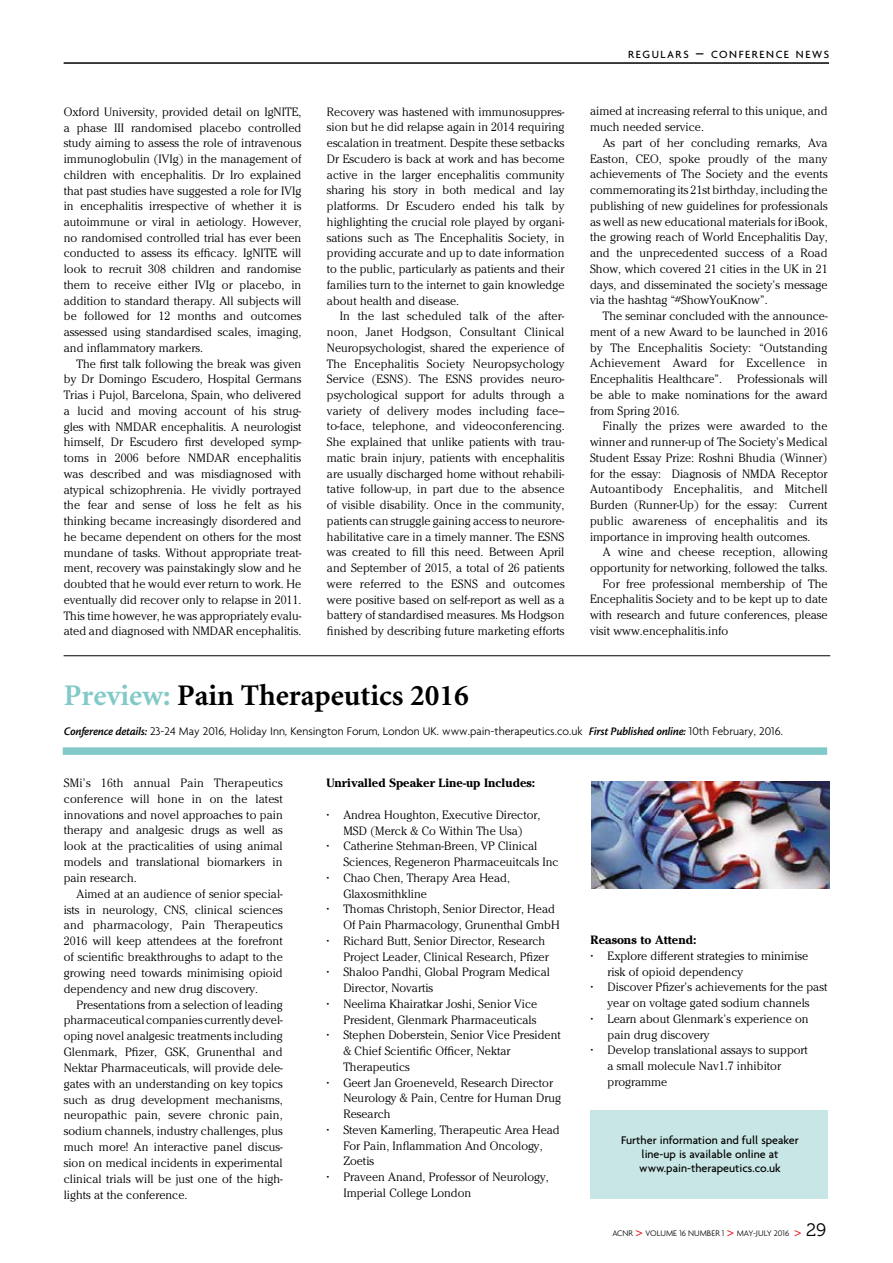
<style>
.page{position:relative;width:893px;height:1263px;background:#fff}
.page>*{position:absolute;margin:0;border:0;box-sizing:border-box;transform-origin:0 0}
.t1{font:700 30px "Minion";color:#000}
.t2{font:300 12px/15.8px "Cheltenham";color:#000}
.t3{font:300 12px "Agenda";color:#000}
.t4{font:500 12px/14.4px "Agenda";color:#000;text-align:center}
.t5{font:700 12px "Cheltenham";color:#000}
.t6{font:500 11.25px "Agenda";letter-spacing:.135em;color:#000}
.t7{font:300 8.7px "Agenda";color:#000}
.s1{font-size:15px}
.s2{color:#82cac9}
.s3{font-family:"Cronos";font-weight:600;font-style:italic}
.s4{font-family:"Museo 300";font-weight:400;font-size:13.5px;color:#e30613}
.s5{font-family:"Museo 300";font-weight:400;font-size:18px}
</style>
<div class="page">
<div style="left:590px;top:1110px;width:238px;height:89px;background:#c8e6e5"></div>
<hr style="left:64px;top:62px;width:765px;height:2px;background:#000">
<div style="left:63px;top:747px;width:764px;height:8px;background:#82cac9"></div>
<hr style="left:64px;top:655px;width:766px;height:1px;background:#000">
<img style="left:591px;top:782px;width:238px;height:106px">
<p class="t2" style="left:64px;top:104px;width:239px;text-align:justify">Oxford University, provided detail on IgNITE, a phase III randomised placebo controlled study aiming to assess the role of intravenous immunoglobulin (IVIg) in the management of children with encephalitis. Dr Iro explained that past studies have suggested a role for IVIg in encephalitis irrespective of whether it is autoimmune or viral in aetiology. However, no randomised controlled trial has ever been conducted to assess its efficacy. IgNITE will look to recruit 308 children and randomise them to receive either IVIg or placebo, in addition to standard therapy. All subjects will be followed for 12 months and outcomes assessed using standardised scales, imaging, and inflammatory markers.</p>
<p class="t2" style="left:64px;top:356px;width:239px;text-align:justify;text-indent:13px">The first talk following the break was given by Dr Domingo Escudero, Hospital Germans Trias i Pujol, Barcelona, Spain, who delivered a lucid and moving account of his strug&shy;gles with NMDAR encephalitis. A neurologist himself, Dr Escudero first developed symp&shy;toms in 2006 before NMDAR encephalitis was described and was misdiagnosed with atypical schizophrenia. He vividly portrayed the fear and sense of loss he felt as his thinking became increasingly disordered and he became dependent on others for the most mundane of tasks. Without appropriate treat&shy;ment, recovery was painstakingly slow and he doubted that he would ever return to work. He eventually did recover only to relapse in 2011.<br>This time however, he was appropriately evalu&shy;ated and diagnosed with NMDAR encephalitis.</p>
<p class="t2" style="left:327px;top:103px;width:239px;text-align:justify">Recovery was hastened with immunosuppres&shy;sion but he did relapse again in 2014 requiring escalation in treatment. Despite these setbacks Dr Escudero is back at work and has become active in the larger encephalitis community sharing his story in both medical and lay platforms. Dr Escudero ended his talk by highlighting the crucial role played by organi&shy;sations such as The Encephalitis Society, in providing accurate and up to date information to the public, particularly as patients and their families turn to the internet to gain knowledge about health and disease.</p>
<p class="t2" style="left:327px;top:308px;width:239px;text-align:justify;text-indent:13px">In the last scheduled talk of the after&shy;noon, Janet Hodgson, Consultant Clinical Neuropsychologist, shared the experience of The Encephalitis Society Neuropsychology Service (ESNS). The ESNS provides neuro&shy;psychological support for adults through a variety of delivery modes including face– to-face, telephone, and videoconferencing.<br>She explained that unlike patients with trau&shy;matic brain injury, patients with encephalitis are usually discharged home without rehabili&shy;tative follow-up, in part due to the absence of visible disability. Once in the community, patients can struggle gaining access to neurore&shy;habilitative care in a timely manner. The ESNS was created to fill this need. Between April and September of 2015, a total of 26 patients were referred to the ESNS and outcomes were positive based on self-report as well as a battery of standardised measures. Ms Hodgson finished by describing future marketing efforts</p>
<p class="t6" style="left:628px;top:48px;width:202px">REGULARS <span class="s1">–</span> CONFERENCE NEWS</p>
<p class="t2" style="left:590px;top:103px;width:239px">aimed at increasing referral to this unique, and much needed service.</p>
<p class="t2" style="left:590px;top:135px;width:239px;text-align:justify;text-indent:13px">As part of her concluding remarks, Ava Easton, CEO, spoke proudly of the many achievements of The Society and the events commemorating its 21st birthday, including the publishing of new guidelines for professionals as well as new educational materials for iBook, the growing reach of World Encephalitis Day, and the unprecedented success of a Road Show, which covered 21 cities in the UK in 21 days, and disseminated the society’s message via the hashtag “#ShowYouKnow”.</p>
<p class="t2" style="left:590px;top:308px;width:239px;text-align:justify;text-indent:13px">The seminar concluded with the announce&shy;ment of a new Award to be launched in 2016 by The Encephalitis Society: “Outstanding Achievement Award for Excellence in Encephalitis Healthcare”.</p>
<p class="t2" style="left:590px;top:371px;width:239px;text-align:justify;text-indent:147px">Professionals will be able to make nominations for the award from Spring 2016.</p>
<p class="t2" style="left:590px;top:418px;width:239px;text-align:justify;text-indent:13px">Finally the prizes were awarded to the winner and runner-up of The Society’s Medical Student Essay Prize: Roshni Bhudia (Winner) for the essay: Diagnosis of NMDA Receptor Autoantibody Encephalitis, and Mitchell Burden (Runner-Up) for the essay: Current public awareness of encephalitis and its importance in improving health outcomes.</p>
<p class="t2" style="left:603px;top:544px;width:226px">A wine and cheese reception, allowing</p>
<p class="t2" style="left:590px;top:560px;width:239px">opportunity for networking, followed the talks.</p>
<p class="t2" style="left:603px;top:576px;width:226px">For free professional membership of The</p>
<p class="t2" style="left:590px;top:591px;width:239px">Encephalitis Society and to be kept up to date</p>
<p class="t2" style="left:590px;top:607px;width:239px">with research and future conferences, please</p>
<p class="t2" style="left:590px;top:623px;width:140px">visit www.encephalitis.info</p>
<h1 class="t1" style="left:64px;top:680px;width:407px"><span class="s2">Preview:</span> Pain Therapeutics 2016</h1>
<p class="t3" style="left:64px;top:724px;width:721px"><span class="s3">Conference details:</span> 23-24 May 2016, Holiday Inn, Kensington Forum, London UK. www.pain-therapeutics.co.uk <span class="s3">First Published online:</span> 10th February, 2016.</p>
<p class="t2" style="left:64px;top:775px;width:221px;text-align:justify">SMi’s 16th annual Pain Therapeutics conference will hone in on the latest innovations and novel approaches to pain therapy and analgesic drugs as well as look at the practicalities of using animal models and translational biomarkers in pain research.</p>
<p class="t2" style="left:64px;top:885px;width:221px;text-align:justify;text-indent:13px">Aimed at an audience of senior special&shy;ists in neurology, CNS, clinical sciences and pharmacology, Pain Therapeutics 2016 will keep attendees at the forefront of scientific breakthroughs to adapt to the growing need towards minimising opioid dependency and new drug discovery.</p>
<p class="t2" style="left:64px;top:996px;width:220px;text-align:justify;text-indent:13px">Presentations from a selection of leading pharmaceutical companies currently devel&shy;oping novel analgesic treatments including Glenmark, Pfizer, GSK, Grunenthal and Nektar Pharmaceuticals, will provide dele&shy;gates with an understanding on key topics such as drug development mechanisms, neuropathic pain, severe chronic pain, sodium channels, industry challenges, plus much more! An interactive panel discus&shy;sion on medical incidents in experimental clinical trials will be just one of the high&shy;lights at the conference.</p>
<p class="t5" style="left:326px;top:776px;width:210px">Unrivalled Speaker Line-up Includes:</p>
<p class="t2" style="left:326px;top:807px;width:216px;text-align:center">• Andrea Houghton, Executive Director,<br>MSD (Merck &amp; Co Within The Usa)</p>
<p class="t2" style="left:343px;top:838px;width:217px;text-indent:-17px">• Catherine Stehman-Breen, VP Clinical<br>Sciences, Regeneron Pharmaceuitcals Inc</p>
<p class="t2" style="left:343px;top:870px;width:168px;text-indent:-17px">• Chao Chen, Therapy Area Head,<br>Glaxosmithkline</p>
<p class="t2" style="left:343px;top:901px;width:218px;text-indent:-17px">• Thomas Christoph, Senior Director, Head<br>Of Pain Pharmacology, Grunenthal GmbH</p>
<p class="t2" style="left:326px;top:933px;width:224px;text-align:right">• Richard Butt, Senior Director, Research<br>Project Leader, Clinical Research, Pfizer</p>
<p class="t2" style="left:343px;top:964px;width:208px;text-indent:-17px">• Shaloo Pandhi, Global Program Medical<br>Director, Novartis</p>
<p class="t2" style="left:326px;top:996px;width:212px;text-align:right">• Neelima Khairatkar Joshi, Senior Vice<br>President, Glenmark Pharmaceuticals</p>
<p class="t2" style="left:343px;top:1027px;width:219px;text-indent:-17px">• Stephen Doberstein, Senior Vice President &amp; Chief Scientific Officer, Nektar<br>Therapeutics</p>
<p class="t2" style="left:343px;top:1074px;width:219px;text-indent:-17px">• Geert Jan Groeneveld, Research Director<br>Neurology &amp; Pain, Centre for Human Drug<br>Research</p>
<p class="t2" style="left:343px;top:1122px;width:218px;text-indent:-17px">• Steven Kamerling, Therapeutic Area Head<br>For Pain, Inflammation And Oncology,<br>Zoetis</p>
<p class="t2" style="left:343px;top:1169px;width:207px;text-indent:-17px">• Praveen Anand, Professor of Neurology,<br>Imperial College London</p>
<p class="t5" style="left:591px;top:933px;width:108px">Reasons to Attend:</p>
<p class="t2" style="left:608px;top:948px;width:202px;text-indent:-17px">• Explore different strategies to minimise risk of opioid dependency</p>
<p class="t2" style="left:591px;top:979px;width:238px;text-align:center">• Discover Pfizer’s achievements for the past year on voltage gated sodium channels</p>
<p class="t2" style="left:608px;top:1011px;width:202px;text-indent:-17px">• Learn about Glenmark’s experience on pain drug discovery</p>
<p class="t2" style="left:608px;top:1042px;width:202px;text-indent:-17px">• Develop translational assays to support a small molecule Nav1.7 inhibitor programme</p>
<p class="t4" style="left:621px;top:1132px;width:179px">Further information and full speaker line-up is available online at www.pain-therapeutics.co.uk</p>
<p class="t7" style="left:612px;top:1228px;width:215px">ACNR <span class="s4">&gt;</span> VOLUME 16 NUMBER 1 <span class="s4">&gt;</span> MAY-JULY 2016 <span class="s4">&gt;</span> <span class="s5">29</span></p>
</div>
